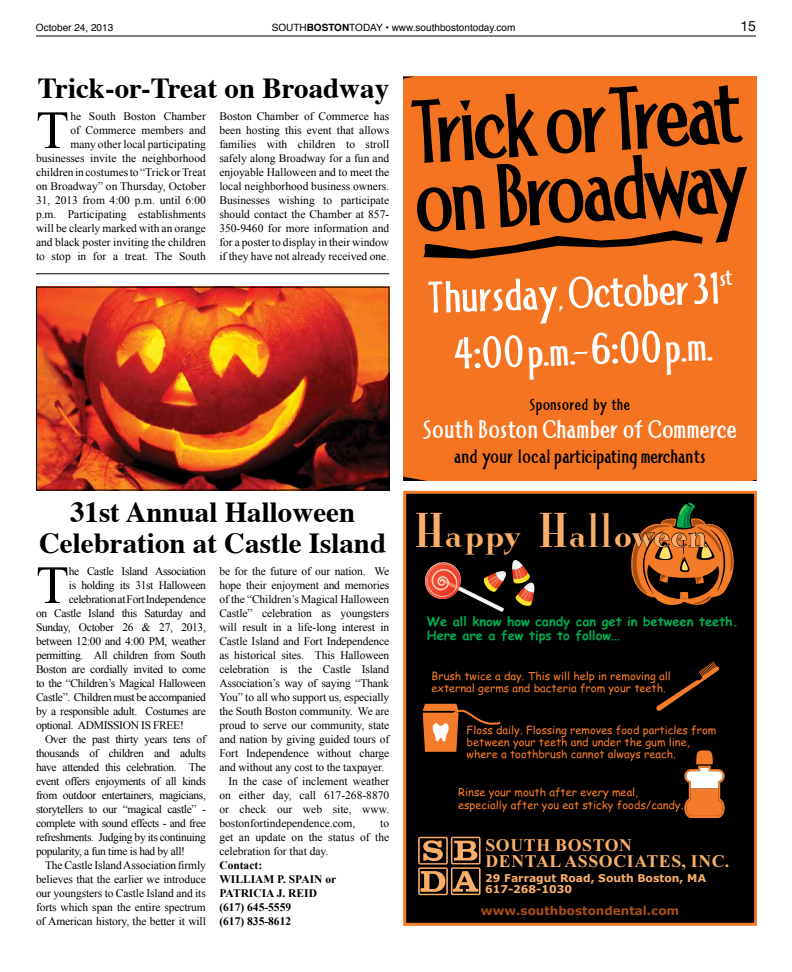
<style>
.page{position:relative;width:792px;height:972px;background:#fff}
.page>*{position:absolute;margin:0;border:0;box-sizing:border-box;transform-origin:0 0}
.t1{font:700 101.1px "Allise";color:#000;scale:1.07 1}
.t2{font:53.8px "Times New Roman";color:#000}
.t3{font:700 50.5px "Allise";color:#fff;scale:1.07 1}
.t4{font:700 50.1px "Allise";color:#fff;scale:1.07 1}
.t5{font:42.6px "Mona Lisa Solid ITC";color:#faae6a}
.t6{font:700 29px/31.7px "Times";color:#000;text-align:center}
.t7{font:700 28.8px "Allise";letter-spacing:.02em;color:#fff;scale:1.07 1}
.t8{font:700 21.7px "Allise";letter-spacing:.035em;color:#000;scale:1.07 1}
.t9{font:700 18px "Allise";letter-spacing:.035em;color:#000;scale:1.07 1}
.t10{font:700 17.8px/15.7px "Times New Roman";letter-spacing:.035em;color:#faae6a}
.t11{font:14px "Helvetica Neue";color:#000}
.t12{font:700 12.8px/14.2px "Comic Sans MS";color:#00aa4f}
.t13{font:700 12px "Verdana";color:#a74e15}
.t14{font:11.5px/14px "Times New Roman";letter-spacing:-.01em;color:#000;text-align:justify}
.t15{font:11.5px "Times New Roman";letter-spacing:-.03em;color:#000}
.t16{font:700 11.5px/14px "Times New Roman";color:#000}
.t17{font:11px/12.3px "Comic Sans MS";color:#f47b29}
.t18{font:700 10.8px/10.5px "Verdana";color:#faae6a}
.t19{font:10px "Helvetica";color:#000}
.s1{font-weight:700}
.s2{font-size:28.4px}
.s3{font-size:45.5px}
.s4{font-size:45.1px}
.s5{font-size:38.4px}
</style>
<div class="page">
<hr style="left:36px;top:36px;width:720px;height:1px;background:#000">
<img style="left:38px;top:289px;width:349px;height:199px">
<div style="left:36px;top:287px;width:353px;height:203px;border:1px solid #000"></div>
<div style="left:405px;top:492px;width:351px;height:432px;background:#000"></div>
<div style="left:403px;top:491px;width:354px;height:434px;border:3px solid #f47b29"></div>
<svg style="left:418px;top:837px;width:63px;height:58px"></svg>
<svg style="left:424px;top:502px;width:310px;height:110px"></svg>
<svg style="left:656px;top:661px;width:64px;height:50px"></svg>
<svg style="left:684px;top:750px;width:41px;height:68px"></svg>
<svg style="left:423px;top:704px;width:77px;height:48px"></svg>
<div style="left:403px;top:77px;width:353px;height:404px;background:#f47421"></div>
<svg style="left:403px;top:77px;width:10px;height:2px"></svg>
<svg style="left:403px;top:477px;width:353px;height:4px"></svg>
<svg style="left:423px;top:230px;width:280px;height:29px"></svg>
<hr style="left:36px;top:273px;width:353px;height:1px;background:#000">
<p class="t19" style="left:36px;top:20px;width:79px">October 24, 2013</p>
<p class="t19" style="left:272px;top:20px;width:245px">SOUTH<span class="s1">BOSTON</span>TODAY • www.southbostontoday.com</p>
<p class="t11" style="left:740px;top:18px;width:17px">15</p>
<h3 class="t6" style="left:38px;top:70px;width:353px">Trick-or-Treat on Broadway</h3>
<p class="t14" style="left:36px;top:109px;width:171px;text-align:right">he South Boston Chamber<br>of Commerce members and<br>many other local participating businesses invite the neighborhood children in costumes to “Trick or Treat on Broadway” on Thursday, October 31, 2013 from 4:00 p.m. until 6:00 p.m. Participating establishments will be clearly marked with an orange and black poster inviting the children to stop in for a treat. The South</p>
<h2 class="t2" style="left:36px;top:94px;width:34px">T</h2>
<p class="t14" style="left:219px;top:109px;width:171px">Boston Chamber of Commerce has been hosting this event that allows families with children to stroll safely along Broadway for a fun and enjoyable Halloween and to meet the local neighborhood business owners.<br>Businesses wishing to participate should contact the Chamber at 857- 350-9460 for more information and for a poster to display in their window if they have not already received one.</p>
<h3 class="t6" style="left:39px;top:493px;width:349px">31st Annual Halloween<br>Celebration at Castle Island</h3>
<h2 class="t2" style="left:36px;top:549px;width:34px">T</h2>
<p class="t15" style="left:69px;top:563px;width:139px">he Castle Island Association</p>
<p class="t15" style="left:69px;top:577px;width:139px">is holding its 31st Halloween</p>
<p class="t15" style="left:69px;top:591px;width:139px">celebration at Fort Independence</p>
<p class="t15" style="left:36px;top:605px;width:171px">on Castle Island this Saturday and</p>
<p class="t15" style="left:36px;top:619px;width:171px">Sunday, October 26 &amp; 27, 2013,</p>
<p class="t15" style="left:36px;top:633px;width:171px">between 12:00 and 4:00 PM, weather</p>
<p class="t15" style="left:36px;top:647px;width:171px">permitting. All children from South</p>
<p class="t15" style="left:36px;top:661px;width:171px">Boston are cordially invited to come</p>
<p class="t15" style="left:36px;top:675px;width:171px">to the “Children’s Magical Halloween</p>
<p class="t15" style="left:36px;top:689px;width:171px">Castle”. Children must be accompanied</p>
<p class="t15" style="left:36px;top:703px;width:171px">by a responsible adult. Costumes are</p>
<p class="t15" style="left:36px;top:717px;width:149px">optional. ADMISSION IS FREE!</p>
<p class="t15" style="left:45px;top:731px;width:162px">Over the past thirty years tens of</p>
<p class="t15" style="left:36px;top:745px;width:171px">thousands of children and adults</p>
<p class="t15" style="left:36px;top:759px;width:171px">have attended this celebration. The</p>
<p class="t15" style="left:36px;top:773px;width:171px">event offers enjoyments of all kinds</p>
<p class="t15" style="left:36px;top:787px;width:171px">from outdoor entertainers, magicians,</p>
<p class="t15" style="left:36px;top:801px;width:171px">storytellers to our “magical castle” -</p>
<p class="t15" style="left:36px;top:815px;width:171px">complete with sound effects - and free</p>
<p class="t15" style="left:36px;top:829px;width:171px">refreshments. Judging by its continuing</p>
<p class="t15" style="left:36px;top:843px;width:151px">popularity, a fun time is had by all!</p>
<p class="t14" style="left:45px;top:858px;width:162px">The Castle Island Association firmly</p>
<p class="t14" style="left:36px;top:872px;width:171px">believes that the earlier we introduce</p>
<p class="t14" style="left:36px;top:886px;width:171px">our youngsters to Castle Island and its</p>
<p class="t14" style="left:36px;top:900px;width:171px">forts which span the entire spectrum</p>
<p class="t14" style="left:36px;top:914px;width:171px">of American history, the better it will</p>
<p class="t14" style="left:219px;top:564px;width:171px">be for the future of our nation. We</p>
<p class="t14" style="left:219px;top:578px;width:171px">hope their enjoyment and memories</p>
<p class="t14" style="left:219px;top:592px;width:171px">of the “Children’s Magical Halloween</p>
<p class="t14" style="left:219px;top:606px;width:171px">Castle” celebration as youngsters</p>
<p class="t14" style="left:219px;top:620px;width:171px">will result in a life-long interest in</p>
<p class="t14" style="left:219px;top:634px;width:171px">Castle Island and Fort Independence</p>
<p class="t14" style="left:219px;top:648px;width:171px">as historical sites. This Halloween</p>
<p class="t14" style="left:219px;top:662px;width:171px">celebration is the Castle Island</p>
<p class="t14" style="left:219px;top:676px;width:171px">Association’s way of saying “Thank</p>
<p class="t14" style="left:219px;top:690px;width:171px">You” to all who support us, especially</p>
<p class="t14" style="left:219px;top:704px;width:171px">the South Boston community. We are</p>
<p class="t14" style="left:219px;top:718px;width:171px">proud to serve our community, state</p>
<p class="t14" style="left:219px;top:732px;width:171px">and nation by giving guided tours of</p>
<p class="t14" style="left:219px;top:746px;width:171px">Fort Independence without charge</p>
<p class="t14" style="left:219px;top:760px;width:166px">and without any cost to the taxpayer.</p>
<p class="t14" style="left:228px;top:774px;width:162px">In the case of inclement weather</p>
<p class="t14" style="left:219px;top:788px;width:171px">on either day, call 617-268-8870</p>
<p class="t14" style="left:219px;top:802px;width:171px">or check our web site, www.</p>
<p class="t14" style="left:219px;top:816px;width:138px">bostonfortindependence.com,</p>
<p class="t14" style="left:219px;top:816px;width:171px;text-indent:161px">to get an update on the status of the celebration for that day.</p>
<p class="t16" style="left:219px;top:858px;width:118px">Contact:<br>WILLIAM P. SPAIN or<br>PATRICIA J. REID (617) 645-5559<br>(617) 835-8612</p>
<h1 class="t1" style="left:409px;top:83px;width:309px;rotate:-4deg">TrickorTreat</h1>
<h1 class="t1" style="left:411px;top:153px;width:314px;rotate:-4deg">onBroadway</h1>
<h3 class="t4" style="left:427px;top:273px;width:286px;rotate:-2deg">Thursday<span class="s2">,</span>October31<sup>st</sup></h3>
<h3 class="t3" style="left:453px;top:329px;width:256px;rotate:-2deg">4<span class="s3">:</span>00<span class="s4">p</span><span class="s5">.</span><span class="s4">m</span><span class="s5">.</span>-6<span class="s3">:</span>00<span class="s4">p</span><span class="s5">.</span><span class="s4">m</span><span class="s5">.</span></h3>
<h3 class="t9" style="left:530px;top:396px;width:95px">Sponsored by the</h3>
<h3 class="t7" style="left:423px;top:414px;width:294px">South Boston Chamber of Commerce</h3>
<h3 class="t8" style="left:454px;top:446px;width:236px">and your local participating merchants</h3>
<h3 class="t5" style="left:414px;top:513px;width:296px">Happy Halloween</h3>
<p class="t12" style="left:427px;top:615px;width:313px">We all know how candy can get in between teeth.<br>Here are a few tips to follow…</p>
<p class="t17" style="left:432px;top:671px;width:241px">Brush twice a day. This will help in removing all external germs and bacteria from your teeth.</p>
<p class="t17" style="left:467px;top:725px;width:251px">Floss daily. Flossing removes food particles from between your teeth and under the gum line, where a toothbrush cannot always reach.</p>
<p class="t17" style="left:458px;top:787px;width:227px">Rinse your mouth after every meal, especially after you eat sticky foods/candy.</p>
<h3 class="t10" style="left:485px;top:839px;width:245px">SOUTH BOSTON<br>DENTAL ASSOCIATES, INC.</h3>
<p class="t18" style="left:485px;top:874px;width:223px">29 Farragut Road, South Boston, MA<br>617-268-1030</p>
<p class="t13" style="left:481px;top:906px;width:200px">www.southbostondental.com</p>
</div>
